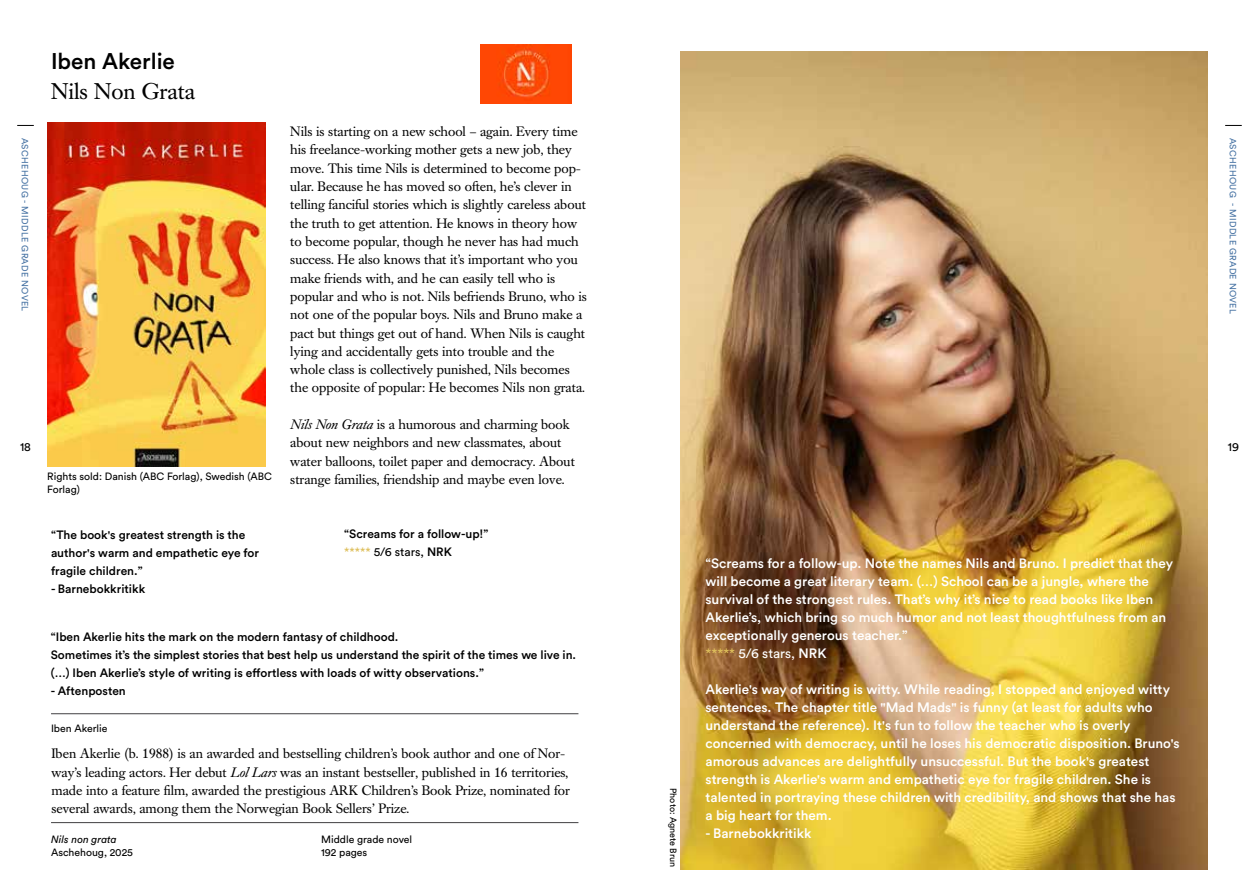
<style>
.page{position:relative;width:1259px;height:893px;background:#fff}
.page>*{position:absolute;margin:0;border:0;box-sizing:border-box;transform-origin:0 0}
.t1{font:22.5px "Caslon Book BE";color:#000}
.t2{font:500 22.5px "Circular Std";color:#000}
.t3{font:13.5px/18.3px "Caslon Book BE";color:#000}
.t4{font:500 13.5px/18px "Circular Std";color:#fff}
.t5{font:500 12px/18px "Circular Std";color:#000}
.t6{font:12px "Circular Std";color:#000}
.t7{font:10.5px/13.5px "Circular Std";color:#000}
.t8{font:italic 10.5px "Circular Std";color:#000}
.t9{font:9px "Circular Std";letter-spacing:.04em;color:#4672a3}
.t10{font:9px "Circular Std";letter-spacing:-.005em;color:#000}
.s1{font-style:italic}
.s2{font-weight:400;color:#debf5b}
.s3{font-weight:400}
</style>
<div class="page">
<svg style="left:17px;top:125px;width:17px;height:1px"></svg>
<svg style="left:1225px;top:125px;width:16px;height:1px"></svg>
<img style="left:47px;top:123px;width:218px;height:344px">
<hr style="left:51px;top:822px;width:527px;height:1px;background:#414042">
<hr style="left:51px;top:713px;width:527px;height:1px;background:#414042">
<img style="left:680px;top:51px;width:528px;height:819px">
<img style="left:480px;top:44px;width:91px;height:59px">
<h1 class="t2" style="left:51px;top:47px;width:125px">Iben Akerlie</h1>
<h1 class="t1" style="left:51px;top:78px;width:146px">Nils Non Grata</h1>
<p class="t3" style="left:290px;top:123px;width:289px">Nils is starting on a new school – again. Every time</p>
<p class="t9" style="left:30px;top:138px;width:175px;rotate:90deg">ASCHEHOUG - MIDDLE GRADE NOVEL</p>
<p class="t9" style="left:1238px;top:138px;width:178px;rotate:90deg">ASCHEHOUG - MIDDLE GRADE NOVEL</p>
<p class="t3" style="left:290px;top:141px;width:298px">his freelance-working mother gets a new job, they move. This time Nils is determined to become pop&shy;ular. Because he has moved so often, he’s clever in telling fanciful stories which is slightly careless about the truth to get attention. He knows in theory how to become popular, though he never has had much success. He also knows that it’s important who you make friends with, and he can easily tell who is popular and who is not. Nils befriends Bruno, who is not one of the popular boys. Nils and Bruno make a pact but things get out of hand. When Nils is caught lying and accidentally gets into trouble and the whole class is collectively punished, Nils becomes the opposite of popular: He becomes Nils non grata.</p>
<p class="t3" style="left:290px;top:416px;width:286px"><span class="s1">Nils Non Grata</span> is a humorous and charming book about new neighbors and new classmates, about water balloons, toilet paper and democracy. About strange families, friendship and maybe even love.</p>
<p class="t6" style="left:20px;top:440px;width:12px">18</p>
<p class="t6" style="left:1227px;top:440px;width:13px">19</p>
<p class="t7" style="left:47px;top:469px;width:226px">Rights sold: Danish (ABC Forlag), Swedish (ABC<br>Forlag)</p>
<p class="t5" style="left:51px;top:526px;width:210px">“The book's greatest strength is the author's warm and empathetic eye for fragile children.”</p>
<p class="t5" style="left:51px;top:580px;width:96px">- Barnebokkritikk</p>
<p class="t5" style="left:344px;top:525px;width:146px">“Screams for a follow-up!” <span class="s2">*****</span> <span class="s3">5/6 stars,</span> NRK</p>
<p class="t5" style="left:51px;top:628px;width:527px">“Iben Akerlie hits the mark on the modern fantasy of childhood.<br>Sometimes it’s the simplest stories that best help us understand the spirit of the times we live in. (…) Iben Akerlie’s style of writing is effortless with loads of witty observations.”</p>
<p class="t5" style="left:51px;top:682px;width:76px">- Aftenposten</p>
<p class="t7" style="left:51px;top:722px;width:58px">Iben Akerlie</p>
<p class="t3" style="left:51px;top:745px;width:520px">Iben Akerlie (b. 1988) is an awarded and bestselling children’s book author and one of Nor&shy;way’s leading actors. Her debut <span class="s1">Lol Lars</span> was an instant bestseller, published in 16 territories, made into a feature film, awarded the prestigious ARK Children’s Book Prize, nominated for several awards, among them the Norwegian Book Sellers’ Prize.</p>
<p class="t8" style="left:51px;top:833px;width:67px">Nils non grata</p>
<p class="t7" style="left:51px;top:846px;width:84px">Aschehoug, 2025</p>
<p class="t7" style="left:321px;top:832px;width:93px">Middle grade novel<br>192 pages</p>
<p class="t10" style="left:679px;top:788px;width:81px;rotate:90deg">Photo: Agnete Brun</p>
<p class="t4" style="left:705px;top:554px;width:469px">“Screams for a follow-up. Note the names Nils and Bruno. I predict that they will become a great literary team. (…) School can be a jungle, where the survival of the strongest rules. That’s why it’s nice to read books like Iben Akerlie’s, which bring so much humor and not least thoughtfulness from an exceptionally generous teacher.”<br><span class="s2">*****</span> <span class="s3">5/6 stars,</span> NRK</p>
<p class="t4" style="left:705px;top:680px;width:476px">Akerlie's way of writing is witty. While reading, I stopped and enjoyed witty sentences. The chapter title "Mad Mads" is funny (at least for adults who understand the reference). It's fun to follow the teacher who is overly concerned with democracy, until he loses his democratic disposition. Bruno's amorous advances are delightfully unsuccessful. But the book's greatest strength is Akerlie's warm and empathetic eye for fragile children. She is talented in portraying these children with credibility, and shows that she has a big heart for them.</p>
<p class="t4" style="left:705px;top:824px;width:107px">- Barnebokkritikk</p>
</div>
